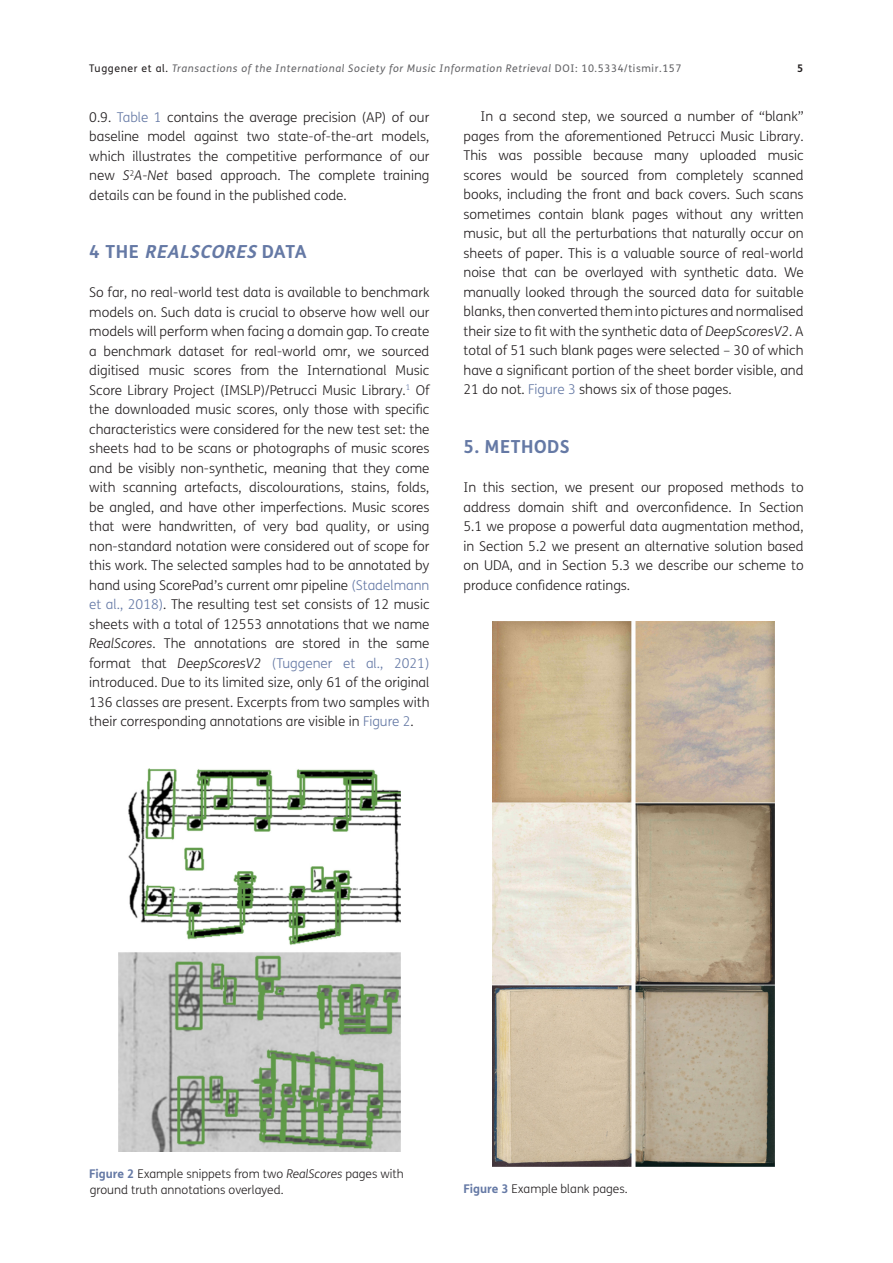
<style>
.page{position:relative;width:893px;height:1263px;background:#fff}
.page>*{position:absolute;margin:0;border:0;box-sizing:border-box;transform-origin:0 0}
.t1{font:italic 700 18px "FS Me";color:#6579a5}
.t2{font:700 18px "FS Me";letter-spacing:.03em;color:#6579a5}
.Body_Copy_-_1st_Para{font:300 13.5px/19.5px "FS Me";color:#231f20;text-align:justify}
.Body_Copy{font:300 13.5px/19.5px "FS Me";color:#231f20;text-align:justify}
.Figure_copy{font:300 12px/16.5px "FS Me";color:#231f20}
.t3{font:italic 10.5px "FS Me";letter-spacing:.06em;color:#636366}
.t4{font:700 10.5px "FS Me";color:#231f20}
.s1{font-style:normal;color:#231f20}
.s2{font-style:normal}
.s3{color:#6579a5}
.s4{font-style:italic}
.s5{font-weight:700;color:#6579a5}
</style>
<div class="page">
<img style="left:118px;top:768px;width:283px;height:384px">
<img style="left:492px;top:622px;width:283px;height:545px">
<p class="t3" style="left:89px;top:62px;width:594px"><span class="s1">Tuggener et al.</span> Transactions of the International Society for Music Information Retrieval <span class="s2">DOI: 10.5334/tismir.157</span></p>
<p class="t4" style="left:797px;top:61px;width:8px">5</p>
<p class="Body_Copy" style="left:89px;top:107px;width:342px">0.9. <span class="s3">Table 1</span> contains the average precision (AP) of our baseline model against two state-of-the-art models, which illustrates the competitive performance of our new <span class="s4">S</span><sup>2</sup><span class="s4">A-Net</span> based approach. The complete training details can be found in the published code.</p>
<p class="Body_Copy" style="left:463px;top:107px;width:342px;text-indent:17px">In a second step, we sourced a number of “blank” pages from the aforementioned Petrucci Music Library.<br>This was possible because many uploaded music scores would be sourced from completely scanned books, including the front and back covers. Such scans sometimes contain blank pages without any written music, but all the perturbations that naturally occur on sheets of paper. This is a valuable source of real-world noise that can be overlayed with synthetic data. We manually looked through the sourced data for suitable blanks, then converted them into pictures and normalised their size to fit with the synthetic data of <span class="s4">DeepScoresV2</span>. A total of 51 such blank pages were selected – 30 of which have a significant portion of the sheet border visible, and 21 do not. <span class="s3">Figure 3</span> shows six of those pages.</p>
<h1 class="t1" style="left:89px;top:240px;width:219px"><span class="s2">4 T H E</span> REALSCORES <span class="s2">D A T A</span></h1>
<p class="Body_Copy_-_1st_Para" style="left:89px;top:283px;width:342px">So far, no real-world test data is available to benchmark models on. Such data is crucial to observe how well our models will perform when facing a domain gap. To create a benchmark dataset for real-world omr, we sourced digitised music scores from the International Music Score Library Project (IMSLP)/Petrucci Music Library.<sup>1</sup> Of the downloaded music scores, only those with specific characteristics were considered for the new test set: the sheets had to be scans or photographs of music scores and be visibly non-synthetic, meaning that they come with scanning artefacts, discolourations, stains, folds, be angled, and have other imperfections. Music scores that were handwritten, of very bad quality, or using non-standard notation were considered out of scope for this work. The selected samples had to be annotated by hand using ScorePad’s current omr pipeline <span class="s3">(Stadelmann et al., 2018)</span>. The resulting test set consists of 12 music sheets with a total of 12553 annotations that we name <span class="s4">RealScores</span>. The annotations are stored in the same format that <span class="s4">DeepScoresV2</span> <span class="s3">(Tuggener et al., 2021) </span>introduced. Due to its limited size, only 61 of the original 136 classes are present. Excerpts from two samples with their corresponding annotations are visible in <span class="s3">Figure 2</span>.</p>
<h1 class="t2" style="left:463px;top:435px;width:108px">5. METHODS</h1>
<p class="Body_Copy_-_1st_Para" style="left:463px;top:478px;width:342px">In this section, we present our proposed methods to address domain shift and overconfidence. In Section 5.1 we propose a powerful data augmentation method, in Section 5.2 we present an alternative solution based on UDA, and in Section 5.3 we describe our scheme to produce confidence ratings.</p>
<p class="Figure_copy" style="left:89px;top:1165px;width:316px"><span class="s5">Figure 2</span> Example snippets from two <span class="s4">RealScores</span> pages with ground truth annotations overlayed.</p>
<p class="Figure_copy" style="left:463px;top:1180px;width:166px"><span class="s5">Figure 3</span> Example blank pages.</p>
</div>
